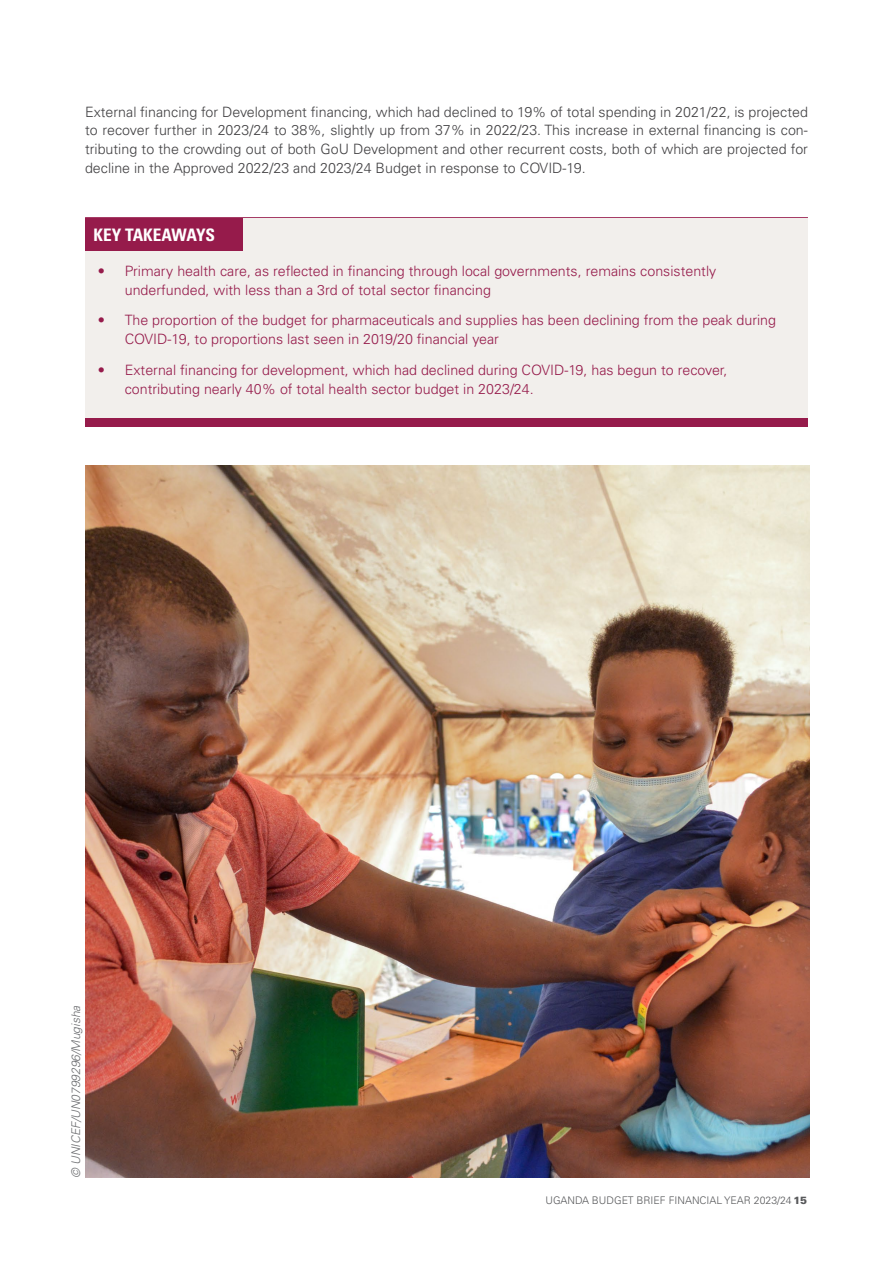
<style>
.page{position:relative;width:893px;height:1263px;background:#fff}
.page>*{position:absolute;margin:0;border:0;box-sizing:border-box;transform-origin:0 0}
.HEADING_LEVEL_2{font:700 condensed 17.25px "Univers LT Std";color:#fff}
.t1{font:300 14.25px/18.8px "Univers LT Std";color:#961b4b}
.BODY{font:300 14.25px/18.8px "Univers LT Std";color:#414042;text-align:justify}
.SOURCE{font:italic 300 12px "Univers LT Std";color:#6d6e71}
.t2{font:300 10.5px "Univers LT Std";color:#58595b}
.s1{font-weight:900}
</style>
<div class="page">
<hr style="left:85px;top:217px;width:723px;height:2px;background:#961b4b">
<div style="left:85px;top:219px;width:723px;height:201px;background:#f2efec"></div>
<div style="left:85px;top:418px;width:723px;height:8px;background:#961b4b"></div>
<div style="left:85px;top:218px;width:157px;height:33px;background:#961b4b"></div>
<img style="left:85px;top:466px;width:725px;height:712px">
<p class="BODY" style="left:85px;top:102px;width:724px">External financing for Development financing, which had declined to 19% of total spending in 2021/22, is projected to recover further in 2023/24 to 38%, slightly up from 37% in 2022/23. This increase in external financing is con&shy;tributing to the crowding out of both GoU Development and other recurrent costs, both of which are projected for decline in the Approved 2022/23 and 2023/24 Budget in response to COVID-19.</p>
<p class="HEADING_LEVEL_2" style="left:94px;top:224px;width:123px">KEY TAKEAWAYS</p>
<p class="t1" style="left:125px;top:261px;width:593px;text-indent:-27px">• Primary health care, as reflected in financing through local governments, remains consistently underfunded, with less than a 3rd of total sector financing</p>
<p class="t1" style="left:125px;top:311px;width:653px;text-indent:-27px">• The proportion of the budget for pharmaceuticals and supplies has been declining from the peak during<br>COVID-19, to proportions last seen in 2019/20 financial year</p>
<p class="t1" style="left:125px;top:360px;width:604px;text-indent:-27px">• External financing for development, which had declined during COVID-19, has begun to recover, contributing nearly 40% of total health sector budget in 2023/24.</p>
<p class="SOURCE" style="left:69px;top:1178px;width:174px;rotate:-90deg">© UNICEF/UN0799296/Mugisha</p>
<p class="t2" style="left:545px;top:1194px;width:263px">UGANDA BUDGET BRIEF FINANCIAL YEAR 2023/24 <span class="s1">15</span></p>
</div>
